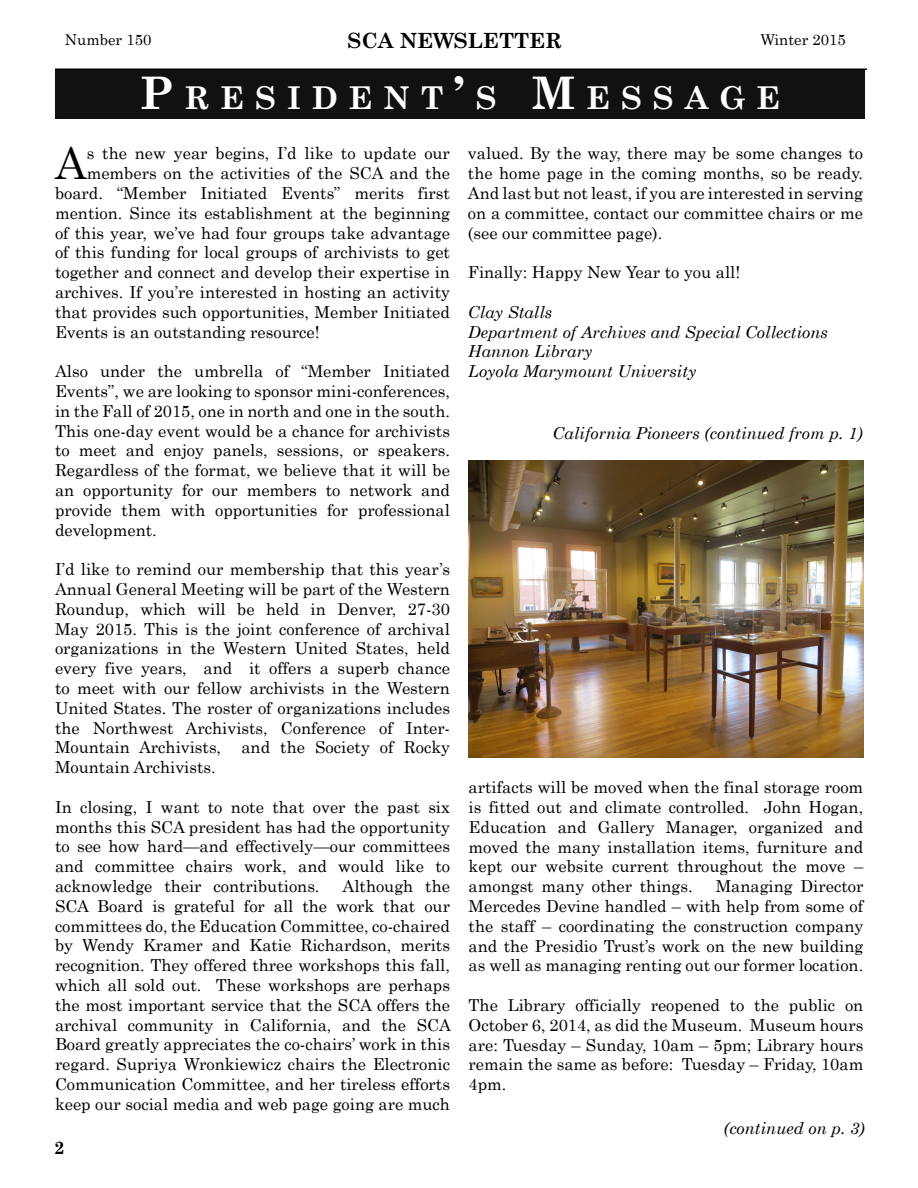
<style>
.page{position:relative;width:918px;height:1188px;background:#fff}
.page>*{position:absolute;margin:0;border:0;box-sizing:border-box;transform-origin:0 0}
.t1{font:43.95px "Century Schoolbook";color:#000}
.t2{font:700 31.5px "Century Schoolbook";letter-spacing:.345em;color:#fff}
.t3{font:700 21px "Century Schoolbook";color:#000}
.t4{font:700 18px "Century Schoolbook";color:#000}
.t5{font:16.5px/19.8px "Century Schoolbook";color:#000;text-align:justify}
.t6{font:italic 16.5px/19.8px "Century Schoolbook";color:#000}
.t7{font:15px "Century Schoolbook";color:#000}
.s1{font-size:45px}
</style>
<div class="page">
<hr style="left:55px;top:69px;width:812px;height:1px;background:#000">
<div style="left:55px;top:70px;width:810px;height:49px;background:#121010"></div>
<img style="left:468px;top:461px;width:396px;height:297px">
<p class="t7" style="left:65px;top:30px;width:88px">Number 150</p>
<p class="t3" style="left:348px;top:28px;width:216px">SCA NEWSLETTER</p>
<p class="t7" style="left:760px;top:30px;width:87px">Winter 2015</p>
<h2 class="t2" style="left:139px;top:79px;width:643px"><span class="s1">P</span>RESIDENT<span class="s1">’</span>S <span class="s1">M</span>ESSAGE</h2>
<h1 class="t1" style="left:55px;top:136px;width:33px">A</h1>
<p class="t5" style="left:87px;top:143px;width:365px">s the new year begins, I’d like to update our</p>
<p class="t5" style="left:87px;top:163px;width:365px">members on the activities of the SCA and the</p>
<p class="t5" style="left:55px;top:183px;width:397px">board. “Member Initiated Events” merits first</p>
<p class="t5" style="left:55px;top:203px;width:397px">mention. Since its establishment at the beginning</p>
<p class="t5" style="left:55px;top:222px;width:397px">of this year, we’ve had four groups take advantage</p>
<p class="t5" style="left:55px;top:242px;width:397px">of this funding for local groups of archivists to get</p>
<p class="t5" style="left:55px;top:262px;width:397px">together and connect and develop their expertise in</p>
<p class="t5" style="left:55px;top:282px;width:396px">archives. If you’re interested in hosting an activity</p>
<p class="t5" style="left:55px;top:302px;width:396px">that provides such opportunities, Member Initiated</p>
<p class="t5" style="left:55px;top:321px;width:266px">Events is an outstanding resource!</p>
<p class="t5" style="left:55px;top:361px;width:397px">Also under the umbrella of “Member Initiated Events”, we are looking to sponsor mini-conferences, in the Fall of 2015, one in north and one in the south.<br>This one-day event would be a chance for archivists to meet and enjoy panels, sessions, or speakers.<br>Regardless of the format, we believe that it will be an opportunity for our members to network and provide them with opportunities for professional development.</p>
<p class="t5" style="left:55px;top:559px;width:397px">I’d like to remind our membership that this year’s Annual General Meeting will be part of the Western Roundup, which will be held in Denver, 27-30<br>May 2015. This is the joint conference of archival organizations in the Western United States, held every five years, and it offers a superb chance to meet with our fellow archivists in the Western United States. The roster of organizations includes the Northwest Archivists, Conference of Inter-Mountain Archivists, and the Society of Rocky Mountain Archivists.</p>
<p class="t5" style="left:55px;top:797px;width:397px">In closing, I want to note that over the past six months this SCA president has had the opportunity to see how hard—and effectively—our committees and committee chairs work, and would like to acknowledge their contributions.</p>
<p class="t5" style="left:55px;top:876px;width:397px;text-indent:287px">Although the SCA Board is grateful for all the work that our committees do, the Education Committee, co-chaired by Wendy Kramer and Katie Richardson, merits recognition. They offered three workshops this fall, which all sold out. These workshops are perhaps the most important service that the SCA offers the archival community in California, and the SCA Board greatly appreciates the co-chairs’ work in this regard. Supriya Wronkiewicz chairs the Electronic Communication Committee, and her tireless efforts keep our social media and web page going are much</p>
<p class="t4" style="left:54px;top:1136px;width:12px">2</p>
<p class="t5" style="left:468px;top:143px;width:397px">valued. By the way, there may be some changes to the home page in the coming months, so be ready.<br>And last but not least, if you are interested in serving on a committee, contact our committee chairs or me (see our committee page).</p>
<p class="t5" style="left:468px;top:262px;width:274px">Finally: Happy New Year to you all!</p>
<p class="t6" style="left:468px;top:302px;width:361px">Clay Stalls<br>Department of Archives and Special Collections<br>Hannon Library<br>Loyola Marymount University</p>
<p class="t6" style="left:553px;top:422px;width:312px">California Pioneers (continued from p. 1)</p>
<p class="t5" style="left:469px;top:777px;width:396px">artifacts will be moved when the final storage room is fitted out and climate controlled. John Hogan, Education and Gallery Manager, organized and moved the many installation items, furniture and kept our website current throughout the move – amongst many other things.</p>
<p class="t5" style="left:469px;top:876px;width:396px;text-indent:247px">Managing Director Mercedes Devine handled – with help from some of the staff – coordinating the construction company and the Presidio Trust’s work on the new building as well as managing renting out our former location.</p>
<p class="t5" style="left:469px;top:995px;width:396px">The Library officially reopened to the public on October 6, 2014, as did the Museum. Museum hours are: Tuesday – Sunday, 10am – 5pm; Library hours remain the same as before: Tuesday – Friday, 10am 4pm.</p>
<p class="t6" style="left:724px;top:1118px;width:142px">(continued on p. 3)</p>
</div>
